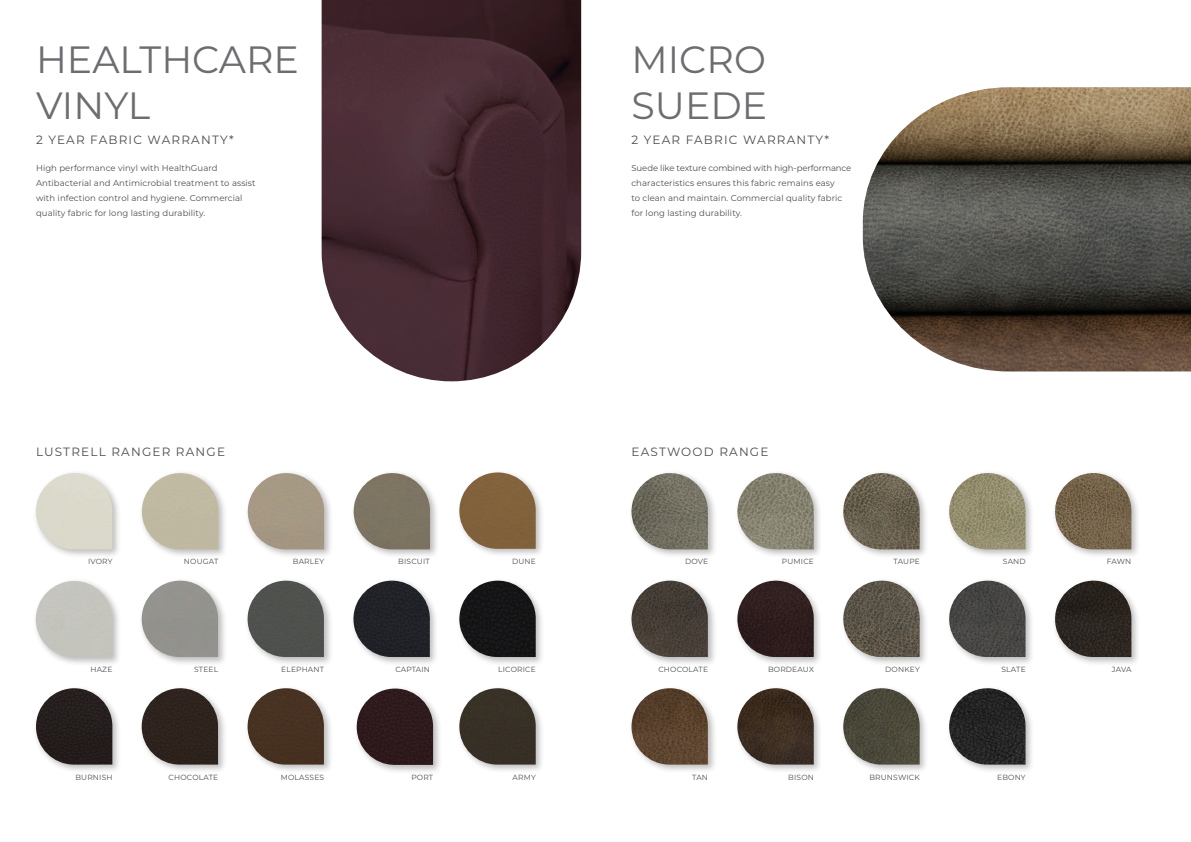
<style>
.page{position:relative;width:1191px;height:842px;background:#fff}
.page>*{position:absolute;margin:0;border:0;box-sizing:border-box;transform-origin:0 0}
.t1{font:38px/46px "Montserrat";color:#6c6d70}
.t2{font:12px "Montserrat";letter-spacing:.1em;color:#4b4c4d}
.t3{font:8.5px/15px "Montserrat";letter-spacing:.01em;color:#4b4c4d}
.t4{font:7.5px "Montserrat";letter-spacing:.025em;color:#4b4c4d}
</style>
<div class="page">
<div style="left:628px;top:470px;width:89px;height:89px;background:#231f20;opacity:.3"></div>
<img style="left:631px;top:473px;width:77px;height:76px">
<div style="left:734px;top:470px;width:89px;height:89px;background:#231f20;opacity:.3"></div>
<img style="left:737px;top:473px;width:76px;height:76px">
<div style="left:840px;top:470px;width:89px;height:89px;background:#231f20;opacity:.3"></div>
<img style="left:843px;top:473px;width:76px;height:76px">
<div style="left:946px;top:470px;width:88px;height:89px;background:#231f20;opacity:.3"></div>
<img style="left:949px;top:473px;width:76px;height:76px">
<div style="left:1052px;top:470px;width:88px;height:89px;background:#231f20;opacity:.3"></div>
<img style="left:1055px;top:473px;width:76px;height:76px">
<div style="left:628px;top:578px;width:89px;height:88px;background:#231f20;opacity:.3"></div>
<img style="left:631px;top:581px;width:77px;height:76px">
<div style="left:734px;top:578px;width:89px;height:88px;background:#231f20;opacity:.3"></div>
<img style="left:737px;top:581px;width:76px;height:76px">
<div style="left:840px;top:578px;width:89px;height:88px;background:#231f20;opacity:.3"></div>
<img style="left:843px;top:581px;width:76px;height:76px">
<div style="left:946px;top:578px;width:88px;height:88px;background:#231f20;opacity:.3"></div>
<img style="left:949px;top:581px;width:76px;height:76px">
<div style="left:1052px;top:578px;width:88px;height:88px;background:#231f20;opacity:.3"></div>
<img style="left:1055px;top:581px;width:76px;height:76px">
<div style="left:628px;top:685px;width:89px;height:89px;background:#231f20;opacity:.3"></div>
<img style="left:631px;top:688px;width:77px;height:77px">
<div style="left:734px;top:685px;width:89px;height:89px;background:#231f20;opacity:.3"></div>
<img style="left:737px;top:688px;width:76px;height:77px">
<div style="left:840px;top:685px;width:89px;height:89px;background:#231f20;opacity:.3"></div>
<img style="left:843px;top:688px;width:76px;height:77px">
<div style="left:946px;top:685px;width:88px;height:89px;background:#231f20;opacity:.3"></div>
<img style="left:949px;top:688px;width:76px;height:77px">
<img style="left:862px;top:87px;width:329px;height:284px">
<div style="left:245px;top:578px;width:88px;height:88px;background:#231f20;opacity:.3"></div>
<img style="left:247px;top:581px;width:77px;height:76px">
<div style="left:33px;top:470px;width:89px;height:89px;background:#231f20;opacity:.3"></div>
<img style="left:36px;top:473px;width:76px;height:76px">
<div style="left:139px;top:470px;width:88px;height:89px;background:#231f20;opacity:.3"></div>
<img style="left:142px;top:473px;width:76px;height:76px">
<div style="left:245px;top:470px;width:88px;height:89px;background:#231f20;opacity:.3"></div>
<img style="left:248px;top:473px;width:76px;height:76px">
<div style="left:351px;top:470px;width:88px;height:89px;background:#231f20;opacity:.3"></div>
<img style="left:354px;top:473px;width:76px;height:76px">
<div style="left:33px;top:578px;width:88px;height:88px;background:#231f20;opacity:.3"></div>
<img style="left:36px;top:581px;width:76px;height:76px">
<div style="left:139px;top:578px;width:88px;height:88px;background:#231f20;opacity:.3"></div>
<img style="left:142px;top:581px;width:76px;height:76px">
<div style="left:350px;top:578px;width:89px;height:88px;background:#231f20;opacity:.3"></div>
<img style="left:353px;top:581px;width:77px;height:76px">
<div style="left:456px;top:578px;width:89px;height:88px;background:#231f20;opacity:.3"></div>
<img style="left:459px;top:581px;width:77px;height:76px">
<div style="left:33px;top:685px;width:89px;height:89px;background:#231f20;opacity:.3"></div>
<img style="left:36px;top:688px;width:76px;height:77px">
<div style="left:354px;top:685px;width:88px;height:89px;background:#231f20;opacity:.3"></div>
<img style="left:357px;top:688px;width:76px;height:77px">
<div style="left:139px;top:685px;width:88px;height:89px;background:#231f20;opacity:.3"></div>
<img style="left:142px;top:688px;width:76px;height:77px">
<div style="left:245px;top:685px;width:88px;height:89px;background:#231f20;opacity:.3"></div>
<img style="left:247px;top:688px;width:77px;height:77px">
<div style="left:456px;top:469px;width:89px;height:89px;background:#231f20;opacity:.3"></div>
<img style="left:459px;top:472px;width:77px;height:77px">
<div style="left:456px;top:685px;width:89px;height:89px;background:#231f20;opacity:.3"></div>
<img style="left:459px;top:688px;width:77px;height:77px">
<img style="left:321px;top:0;width:260px;height:381px">
<h1 class="t1" style="left:36px;top:35px;width:264px">HEALTHCARE<br>VINYL</h1>
<h1 class="t1" style="left:631px;top:35px;width:137px">MICRO<br>SUEDE</h1>
<h2 class="t2" style="left:36px;top:131px;width:199px">2 YEAR FABRIC WARRANTY*</h2>
<h2 class="t2" style="left:631px;top:131px;width:199px">2 YEAR FABRIC WARRANTY*</h2>
<p class="t3" style="left:36px;top:160px;width:221px">High performance vinyl with HealthGuard Antibacterial and Antimicrobial treatment to assist with infection control and hygiene. Commercial quality fabric for long lasting durability.</p>
<p class="t3" style="left:631px;top:160px;width:221px">Suede like texture combined with high-performance characteristics ensures this fabric remains easy<br>to clean and maintain. Commercial quality fabric for long lasting durability.</p>
<h2 class="t2" style="left:36px;top:443px;width:191px">LUSTRELL RANGER RANGE</h2>
<h2 class="t2" style="left:631px;top:443px;width:138px">EASTWOOD RANGE</h2>
<p class="t4" style="left:88px;top:557px;width:26px">IVORY</p>
<p class="t4" style="left:184px;top:557px;width:36px">NOUGAT</p>
<p class="t4" style="left:293px;top:557px;width:33px">BARLEY</p>
<p class="t4" style="left:398px;top:557px;width:33px">BISCUIT</p>
<p class="t4" style="left:512px;top:557px;width:25px">DUNE</p>
<p class="t4" style="left:685px;top:557px;width:25px">DOVE</p>
<p class="t4" style="left:782px;top:557px;width:34px">PUMICE</p>
<p class="t4" style="left:893px;top:557px;width:28px">TAUPE</p>
<p class="t4" style="left:1003px;top:557px;width:24px">SAND</p>
<p class="t4" style="left:1106px;top:557px;width:26px">FAWN</p>
<p class="t4" style="left:90px;top:664px;width:23px">HAZE</p>
<p class="t4" style="left:194px;top:664px;width:26px">STEEL</p>
<p class="t4" style="left:395px;top:664px;width:36px">CAPTAIN</p>
<p class="t4" style="left:498px;top:664px;width:39px">LICORICE</p>
<p class="t4" style="left:281px;top:664px;width:44px">ELEPHANT</p>
<p class="t4" style="left:658px;top:664px;width:51px">CHOCOLATE</p>
<p class="t4" style="left:768px;top:664px;width:47px">BORDEAUX</p>
<p class="t4" style="left:885px;top:664px;width:36px">DONKEY</p>
<p class="t4" style="left:1001px;top:664px;width:26px">SLATE</p>
<p class="t4" style="left:1112px;top:664px;width:21px">JAVA</p>
<p class="t4" style="left:75px;top:772px;width:39px">BURNISH</p>
<p class="t4" style="left:168px;top:772px;width:51px">CHOCOLATE</p>
<p class="t4" style="left:281px;top:772px;width:45px">MOLASSES</p>
<p class="t4" style="left:411px;top:772px;width:23px">PORT</p>
<p class="t4" style="left:512px;top:772px;width:25px">ARMY</p>
<p class="t4" style="left:692px;top:772px;width:17px">TAN</p>
<p class="t4" style="left:788px;top:772px;width:27px">BISON</p>
<p class="t4" style="left:869px;top:772px;width:52px">BRUNSWICK</p>
<p class="t4" style="left:997px;top:772px;width:30px">EBONY</p>
</div>
